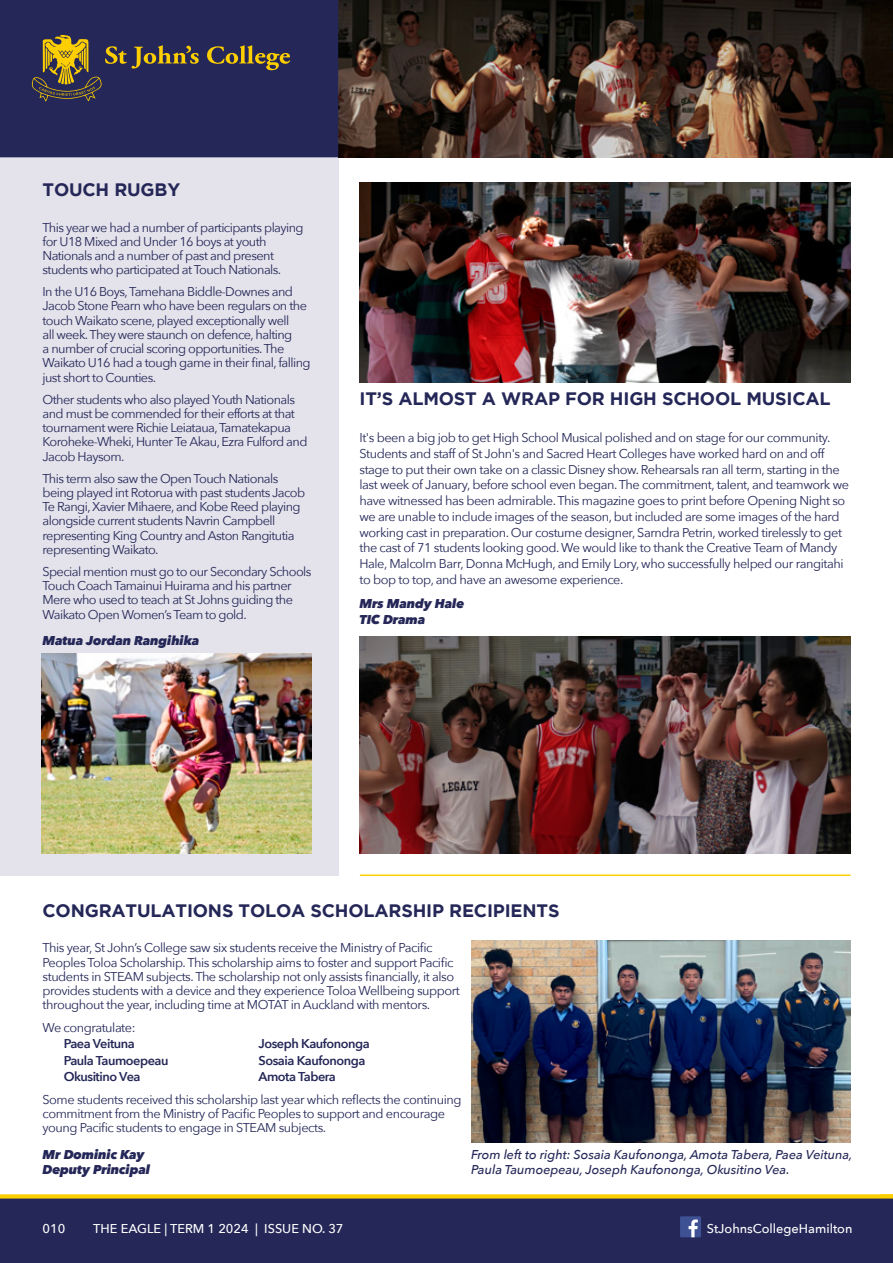
<style>
.page{position:relative;width:893px;height:1263px;background:#fff}
.page>*{position:absolute;margin:0;border:0;box-sizing:border-box;transform-origin:0 0}
.t1{font:700 18px "Gotham";letter-spacing:-.01em;color:#242757}
.t2{font:12.75px/14.2px "Avenir Next";letter-spacing:-.035em;color:#242757}
.t3{font:italic 500 12.75px/15.8px "Avenir Next";letter-spacing:-.005em;color:#242757}
.t4{font:600 12.75px "Avenir Next";letter-spacing:-.035em;color:#242757}
.t5{font:italic 800 12.75px/15.8px "Avenir Next";letter-spacing:-.01em;color:#242757}
.t6{font:500 12.75px "Avenir Next";color:#fff}
</style>
<div class="page">
<div style="left:0;top:76px;width:338px;height:800px;background:#e4e2eb"></div>
<img style="left:42px;top:653px;width:270px;height:200px">
<img style="left:338px;top:0;width:555px;height:157px">
<div style="left:0;top:0;width:338px;height:157px;background:#242757"></div>
<svg style="left:32px;top:35px;width:167px;height:67px;background:#4b4547"></svg>
<svg style="left:207px;top:45px;width:83px;height:25px;background:#5e533f"></svg>
<img style="left:359px;top:183px;width:492px;height:200px">
<img style="left:359px;top:636px;width:492px;height:217px">
<img style="left:471px;top:941px;width:380px;height:202px">
<hr style="left:360px;top:874px;width:491px;height:2px;background:#fecf00">
<svg style="left:0;top:1194px;width:893px;height:69px;background:#323252"></svg>
<h1 class="t1" style="left:43px;top:179px;width:139px">TOUCH RUGBY</h1>
<p class="t2" style="left:43px;top:219px;width:263px">This year we had a number of participants playing for U18 Mixed and Under 16 boys at youth Nationals and a number of past and present students who participated at Touch Nationals.</p>
<p class="t2" style="left:43px;top:284px;width:270px">In the U16 Boys, Tamehana Biddle-Downes and Jacob Stone Pearn who have been regulars on the touch Waikato scene, played exceptionally well<br>all week. They were staunch on defence, halting<br>a number of crucial scoring opportunities. The Waikato U16 had a tough game in their final, falling just short to Counties.</p>
<p class="t2" style="left:43px;top:391px;width:266px">Other students who also played Youth Nationals and must be commended for their efforts at that tournament were Richie Leiataua, Tamatekapua Koroheke-Wheki, Hunter Te Akau, Ezra Fulford and Jacob Haysom.</p>
<p class="t2" style="left:43px;top:470px;width:264px">This term also saw the Open Touch Nationals being played int Rotorua with past students Jacob Te Rangi, Xavier Mihaere, and Kobe Reed playing alongside current students Navrin Campbell representing King Country and Aston Rangitutia representing Waikato.</p>
<p class="t2" style="left:43px;top:564px;width:270px">Special mention must go to our Secondary Schools Touch Coach Tamainui Huirama and his partner Mere who used to teach at St Johns guiding the Waikato Open Women’s Team to gold.</p>
<p class="t5" style="left:43px;top:632px;width:158px">Matua Jordan Rangihika</p>
<h1 class="t1" style="left:359px;top:388px;width:473px">IT’S ALMOST A WRAP FOR HIGH SCHOOL MUSICAL</h1>
<p class="t2" style="left:359px;top:429px;width:491px;line-height:15.8px">It's been a big job to get High School Musical polished and on stage for our community.<br>Students and staff of St John's and Sacred Heart Colleges have worked hard on and off stage to put their own take on a classic Disney show. Rehearsals ran all term, starting in the last week of January, before school even began. The commitment, talent, and teamwork we have witnessed has been admirable. This magazine goes to print before Opening Night so we are unable to include images of the season, but included are some images of the hard working cast in preparation. Our costume designer, Sarndra Petrin, worked tirelessly to get the cast of 71 students looking good. We would like to thank the Creative Team of Mandy Hale, Malcolm Barr, Donna McHugh, and Emily Lory, who successfully helped our rangitahi to bop to top, and have an awesome experience.</p>
<p class="t5" style="left:359px;top:596px;width:106px">Mrs Mandy Hale<br>TIC Drama</p>
<h1 class="t1" style="left:43px;top:900px;width:518px">CONGRATULATIONS TOLOA SCHOLARSHIP RECIPIENTS</h1>
<p class="t2" style="left:43px;top:940px;width:419px">This year, St John’s College saw six students receive the Ministry of Pacific Peoples Toloa Scholarship. This scholarship aims to foster and support Pacific students in STEAM subjects. The scholarship not only assists financially, it also provides students with a device and they experience Toloa Wellbeing support throughout the year, including time at MOTAT in Auckland with mentors.</p>
<p class="t2" style="left:43px;top:1020px;width:94px">We congratulate:</p>
<p class="t4" style="left:64px;top:1033px;width:73px">Paea Veituna</p>
<p class="t4" style="left:259px;top:1033px;width:113px">Joseph Kaufononga</p>
<p class="t4" style="left:64px;top:1049px;width:106px">Paula Taumoepeau</p>
<p class="t4" style="left:259px;top:1049px;width:108px">Sosaia Kaufononga</p>
<p class="t4" style="left:64px;top:1066px;width:78px">Okusitino Vea</p>
<p class="t4" style="left:259px;top:1066px;width:79px">Amota Tabera</p>
<p class="t2" style="left:43px;top:1092px;width:420px">Some students received this scholarship last year which reflects the continuing commitment from the Ministry of Pacific Peoples to support and encourage young Pacific students to engage in STEAM subjects.</p>
<p class="t5" style="left:43px;top:1148px;width:109px;line-height:14.2px">Mr Dominic Kay<br>Deputy Principal</p>
<p class="t3" style="left:471px;top:1146px;width:383px">From left to right: Sosaia Kaufononga, Amota Tabera, Paea Veituna,<br>Paula Taumoepeau, Joseph Kaufononga, Okusitino Vea.</p>
<p class="t6" style="left:43px;top:1218px;width:24px">010</p>
<p class="t6" style="left:93px;top:1218px;width:252px">THE EAGLE | TERM 1 2024 | ISSUE NO. 37</p>
<p class="t6" style="left:707px;top:1218px;width:147px">StJohnsCollegeHamilton</p>
</div>
